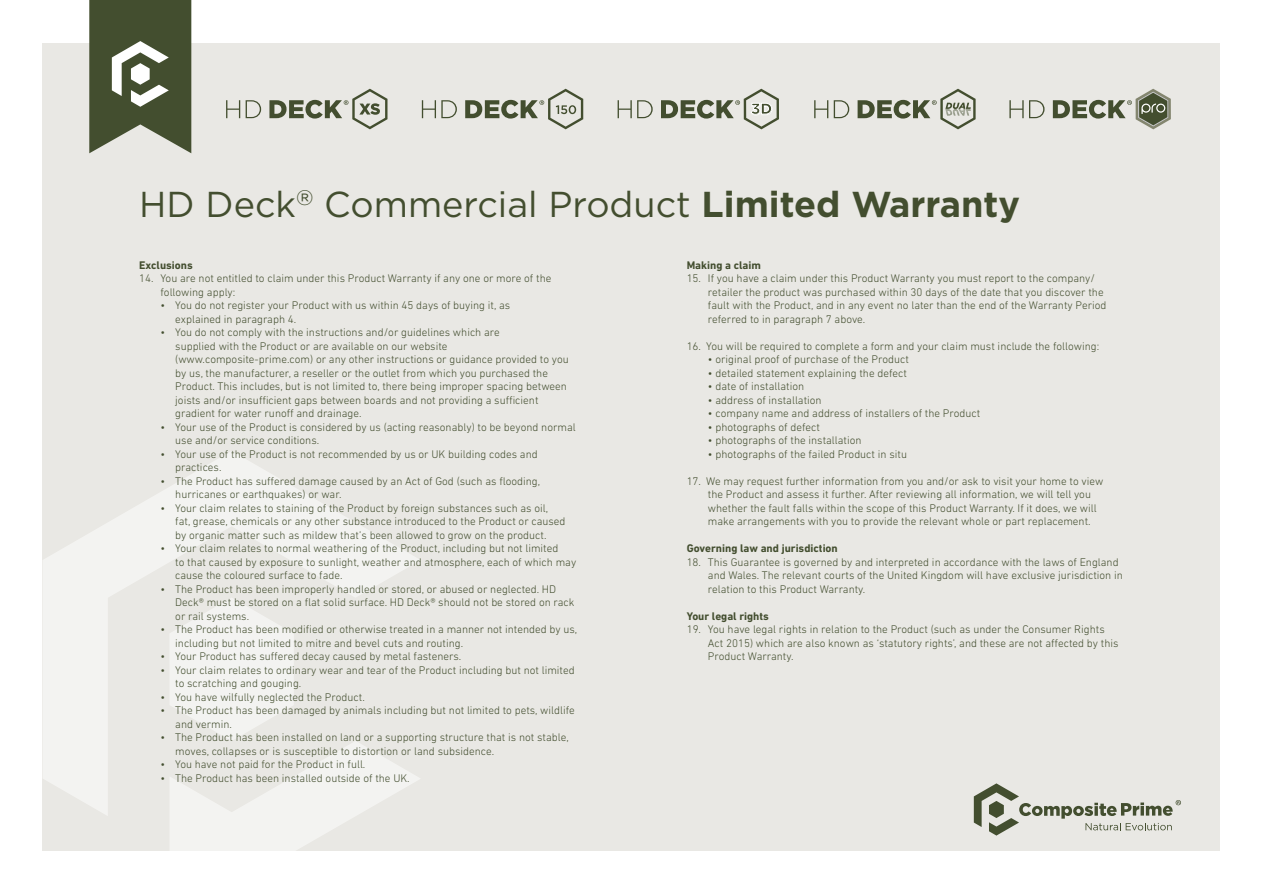
<style>
.page{position:relative;width:1263px;height:893px;background:#fff}
.page>*{position:absolute;margin:0;border:0;box-sizing:border-box;transform-origin:0 0}
.t1{font:36px "Gotham HTF";color:#434e2f}
.t2{font:300 11.25px/13.5px "DIN Next LT Pro";color:#434e2f}
.t3{font:700 11.25px "DIN Next LT Pro";color:#434e2f}
.s1{font-weight:700}
</style>
<div class="page">
<div style="left:43px;top:43px;width:1177px;height:807px;background:#e9e8e4"></div>
<svg style="left:169px;top:816px;width:252px;height:35px"></svg>
<svg style="left:43px;top:451px;width:377px;height:365px"></svg>
<svg style="left:89px;top:0;width:102px;height:153px;background:#666e55"></svg>
<svg style="left:226px;top:100px;width:14px;height:18px"></svg>
<svg style="left:246px;top:100px;width:15px;height:18px"></svg>
<svg style="left:269px;top:89px;width:118px;height:40px"></svg>
<svg style="left:422px;top:100px;width:35px;height:18px"></svg>
<svg style="left:465px;top:89px;width:118px;height:40px"></svg>
<svg style="left:618px;top:100px;width:35px;height:18px"></svg>
<svg style="left:661px;top:89px;width:118px;height:40px"></svg>
<svg style="left:814px;top:100px;width:14px;height:18px"></svg>
<svg style="left:834px;top:100px;width:15px;height:18px"></svg>
<svg style="left:857px;top:89px;width:118px;height:40px"></svg>
<svg style="left:1009px;top:100px;width:35px;height:18px"></svg>
<svg style="left:1053px;top:89px;width:118px;height:40px"></svg>
<svg style="left:974px;top:783px;width:207px;height:53px"></svg>
<h1 class="t1" style="left:139px;top:184px;width:882px">HD Deck<sup>®</sup> Commercial Product <span class="s1">Limited Warranty</span></h1>
<p class="t3" style="left:139px;top:259px;width:55px">Exclusions</p>
<p class="t2" style="left:161px;top:272px;width:392px;text-indent:-21px">14. You are not entitled to claim under this Product Warranty if any one or more of the following apply:</p>
<p class="t2" style="left:175px;top:299px;width:336px;text-indent:-15px">• You do not register your Product with us within 45 days of buying it, as explained in paragraph 4.</p>
<p class="t2" style="left:175px;top:326px;width:395px;text-indent:-15px">• You do not comply with the instructions and/or guidelines which are<br>supplied with the Product or are available on our website (www.composite-prime.com) or any other instructions or guidance provided to you by us, the manufacturer, a reseller or the outlet from which you purchased the Product. This includes, but is not limited to, there being improper spacing between joists and/or insufficient gaps between boards and not providing a sufficient gradient for water runoff and drainage.</p>
<p class="t2" style="left:175px;top:420px;width:402px;text-indent:-15px">• Your use of the Product is considered by us (acting reasonably) to be beyond normal use and/or service conditions.</p>
<p class="t2" style="left:175px;top:447px;width:364px;text-indent:-15px">• Your use of the Product is not recommended by us or UK building codes and practices.</p>
<p class="t2" style="left:175px;top:474px;width:366px;text-indent:-15px">• The Product has suffered damage caused by an Act of God (such as flooding, hurricanes or earthquakes) or war.</p>
<p class="t2" style="left:175px;top:501px;width:392px;text-indent:-15px">• Your claim relates to staining of the Product by foreign substances such as oil, fat, grease, chemicals or any other substance introduced to the Product or caused by organic matter such as mildew that’s been allowed to grow on the product.</p>
<p class="t2" style="left:175px;top:542px;width:402px;text-indent:-15px">• Your claim relates to normal weathering of the Product, including but not limited<br>to that caused by exposure to sunlight, weather and atmosphere, each of which may cause the coloured surface to fade.</p>
<p class="t2" style="left:175px;top:582px;width:401px;text-indent:-15px">• The Product has been improperly handled or stored, or abused or neglected. HD<br>Deck® must be stored on a flat solid surface. HD Deck® should not be stored on rack or rail systems.</p>
<p class="t2" style="left:175px;top:623px;width:404px;text-indent:-15px">• The Product has been modified or otherwise treated in a manner not intended by us, including but not limited to mitre and bevel cuts and routing.</p>
<p class="t2" style="left:161px;top:650px;width:302px">• Your Product has suffered decay caused by metal fasteners.</p>
<p class="t2" style="left:175px;top:663px;width:401px;text-indent:-15px">• Your claim relates to ordinary wear and tear of the Product including but not limited to scratching and gouging.</p>
<p class="t2" style="left:160px;top:690px;width:206px">• You have wilfully neglected the Product.</p>
<p class="t2" style="left:175px;top:704px;width:401px;text-indent:-15px">• The Product has been damaged by animals including but not limited to pets, wildlife and vermin.</p>
<p class="t2" style="left:175px;top:731px;width:395px;text-indent:-15px">• The Product has been installed on land or a supporting structure that is not stable, moves, collapses or is susceptible to distortion or land subsidence.</p>
<p class="t2" style="left:160px;top:758px;width:206px">• You have not paid for the Product in full.</p>
<p class="t2" style="left:160px;top:771px;width:251px">• The Product has been installed outside of the UK.</p>
<p class="t3" style="left:687px;top:259px;width:76px">Making a claim</p>
<p class="t2" style="left:708px;top:272px;width:400px;text-indent:-21px">15. If you have a claim under this Product Warranty you must report to the company/ retailer the product was purchased within 30 days of the date that you discover the fault with the Product, and in any event no later than the end of the Warranty Period referred to in paragraph 7 above.</p>
<p class="t2" style="left:687px;top:339px;width:414px">16. You will be required to complete a form and your claim must include the following:</p>
<p class="t2" style="left:708px;top:353px;width:202px">• original proof of purchase of the Product</p>
<p class="t2" style="left:708px;top:366px;width:200px">• detailed statement explaining the defect</p>
<p class="t2" style="left:708px;top:380px;width:98px">• date of installation</p>
<p class="t2" style="left:708px;top:393px;width:115px">• address of installation</p>
<p class="t2" style="left:708px;top:407px;width:274px">• company name and address of installers of the Product</p>
<p class="t2" style="left:708px;top:420px;width:114px">• photographs of defect</p>
<p class="t2" style="left:708px;top:434px;width:155px">• photographs of the installation</p>
<p class="t2" style="left:708px;top:447px;width:201px">• photographs of the failed Product in situ</p>
<p class="t2" style="left:708px;top:474px;width:397px;text-indent:-21px">17. We may request further information from you and/or ask to visit your home to view the Product and assess it further. After reviewing all information, we will tell you whether the fault falls within the scope of this Product Warranty. If it does, we will make arrangements with you to provide the relevant whole or part replacement.</p>
<p class="t3" style="left:687px;top:542px;width:153px">Governing law and jurisdiction</p>
<p class="t2" style="left:708px;top:555px;width:416px;text-indent:-21px">18. This Guarantee is governed by and interpreted in accordance with the laws of England and Wales. The relevant courts of the United Kingdom will have exclusive jurisdiction in relation to this Product Warranty.</p>
<p class="t3" style="left:687px;top:610px;width:84px">Your legal rights</p>
<p class="t2" style="left:708px;top:623px;width:412px;text-indent:-21px">19. You have legal rights in relation to the Product (such as under the Consumer Rights<br>Act 2015) which are also known as ‘statutory rights’, and these are not affected by this<br>Product Warranty.</p>
</div>
